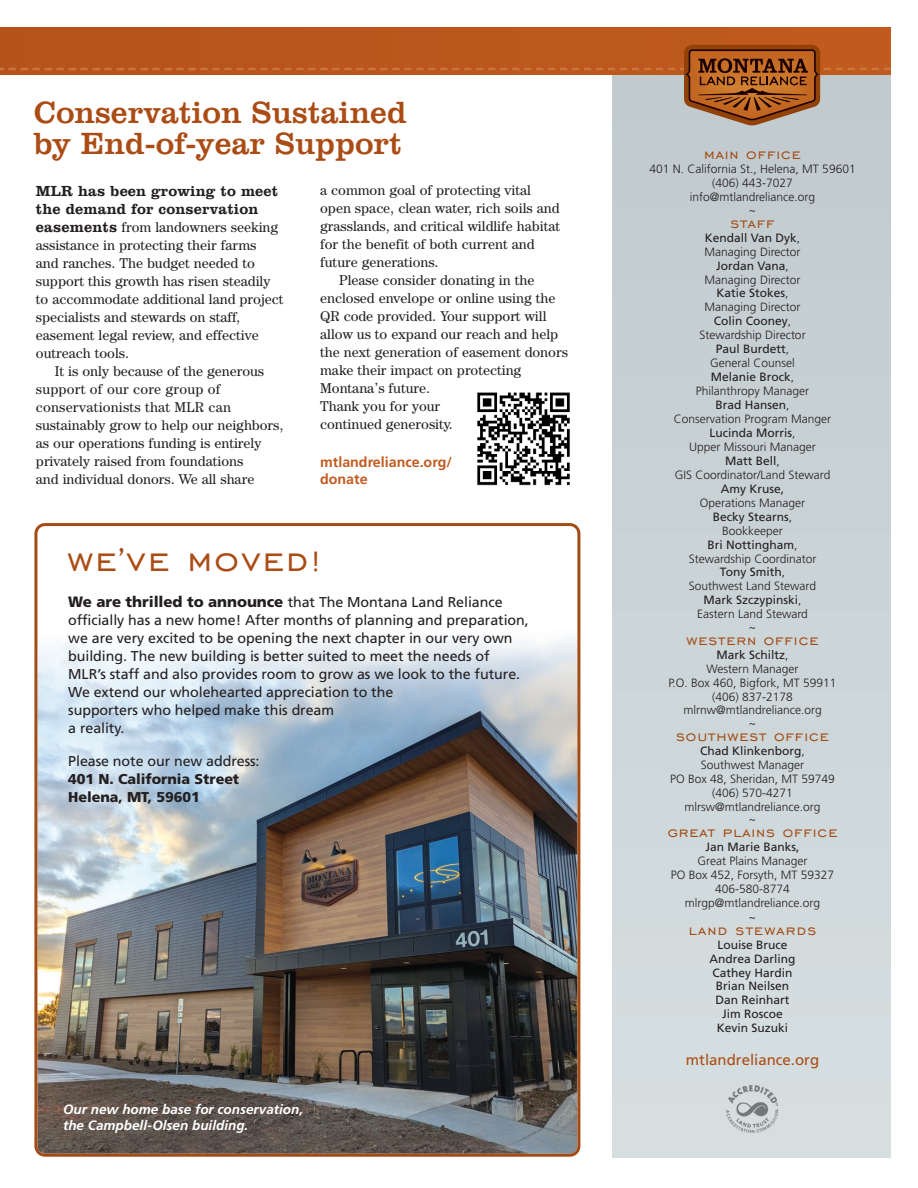
<style>
.page{position:relative;width:918px;height:1188px;background:#fff}
.page>*{position:absolute;margin:0;border:0;box-sizing:border-box;transform-origin:0 0}
.t1{font:42px "Engravers Gothic BT";letter-spacing:.05em;color:#ab4c15}
.t2{font:31.5px/30.8px "Clarendon BT";color:#ab4c15}
.t3{font:18px "Engravers Gothic BT";letter-spacing:.05em;color:#a34b15}
.t4{font:18px "Engravers Gothic BT";letter-spacing:.07em;color:#a34b15}
.t5{font:800 15px/18px "Clarendon BT";letter-spacing:.01em;color:#231f20}
.t6{font:15px "Frutiger";color:#ab4c15}
.t7{font:14.25px/18px "Century IT Cby BT";color:#231f20}
.t8{font:14.25px/18px "Frutiger";letter-spacing:-.005em;color:#231f20}
.t9{font:900 14.25px/18px "Frutiger";letter-spacing:-.005em;color:#231f20}
.t10{font:700 14.25px/17.1px "Frutiger";color:#c05a1e}
.t11{font:italic 700 13.5px/16.2px "Frutiger";color:#fff}
.t12{font:300 12px/14px "Frutiger";color:#231f20;text-align:center}
.t13{font:12px/14px "Frutiger";color:#231f20;text-align:center}
.s1{font-family:"Clarendon BT";font-weight:800;font-size:15px}
.s2{font-size:36px}
.s3{font-weight:900;font-size:15px}
.s4{font-weight:400}
</style>
<div class="page">
<div style="left:613px;top:75px;width:278px;height:1082px;background:#ccd5d8"></div>
<div style="left:0;top:27px;width:891px;height:48px;background:#bb571c"></div>
<svg style="left:0;top:45px;width:891px;height:81px"></svg>
<img style="left:726px;top:1085px;width:53px;height:48px">
<img style="left:34px;top:523px;width:546px;height:634px">
<img style="left:477px;top:392px;width:93px;height:94px">
<h2 class="t2" style="left:34px;top:101px;width:374px">Conservation Sustained by End-of-year Support</h2>
<p class="t5" style="left:36px;top:183px;width:244px">MLR has been growing to meet the demand for conservation</p>
<p class="t7" style="left:36px;top:219px;width:249px"><span class="s1">easements</span> from landowners seeking assistance in protecting their farms<br>and ranches. The budget needed to support this growth has risen steadily to accommodate additional land project specialists and stewards on staff, easement legal review, and effective outreach tools.</p>
<p class="t7" style="left:36px;top:363px;width:249px;text-indent:19px">It is only because of the generous support of our core group of conservationists that MLR can sustainably grow to help our neighbors, as our operations funding is entirely privately raised from foundations<br>and individual donors. We all share</p>
<p class="t7" style="left:320px;top:183px;width:212px">a common goal of protecting vital</p>
<p class="t7" style="left:320px;top:201px;width:241px">open space, clean water, rich soils and</p>
<p class="t7" style="left:320px;top:219px;width:241px">grasslands, and critical wildlife habitat</p>
<p class="t7" style="left:320px;top:237px;width:216px">for the benefit of both current and</p>
<p class="t7" style="left:320px;top:255px;width:120px">future generations.</p>
<p class="t7" style="left:339px;top:273px;width:197px">Please consider donating in the</p>
<p class="t7" style="left:320px;top:291px;width:237px">enclosed envelope or online using the</p>
<p class="t7" style="left:320px;top:309px;width:228px">QR code provided. Your support will</p>
<p class="t7" style="left:320px;top:327px;width:240px">allow us to expand our reach and help</p>
<p class="t7" style="left:320px;top:345px;width:249px">the next generation of easement donors</p>
<p class="t7" style="left:320px;top:363px;width:203px">make their impact on protecting</p>
<p class="t7" style="left:320px;top:381px;width:112px">Montana’s future.</p>
<p class="t7" style="left:320px;top:399px;width:122px">Thank you for your</p>
<p class="t7" style="left:320px;top:417px;width:134px">continued generosity.</p>
<p class="t10" style="left:320px;top:455px;width:133px">mtlandreliance.org/ donate</p>
<h1 class="t1" style="left:68px;top:532px;width:256px">we’ve moved<span class="s2">!</span></h1>
<p class="t8" style="left:68px;top:594px;width:462px"><span class="s3">We are thrilled to announce</span> that The Montana Land Reliance officially has a new home! After months of planning and preparation, we are very excited to be opening the next chapter in our very own building. The new building is better suited to meet the needs of MLR’s staff and also provides room to grow as we look to the future.<br>We extend our wholehearted appreciation to the<br>supporters who helped make this dream<br>a reality.</p>
<p class="t8" style="left:68px;top:753px;width:193px">Please note our new address:</p>
<p class="t9" style="left:68px;top:771px;width:173px">401 N. California Street<br>Helena, MT, 59601</p>
<p class="t11" style="left:63px;top:1102px;width:242px">Our new home base for conservation, the Campbell-Olsen building.</p>
<p class="t3" style="left:704px;top:143px;width:98px">main office</p>
<p class="t12" style="left:649px;top:163px;width:208px">401 N. California St., Helena, MT 59601 (406) 443-7027 info@mtlandreliance.org</p>
<p class="t12" style="left:749px;top:204px;width:9px">~</p>
<p class="t3" style="left:730px;top:211px;width:46px">staff</p>
<p class="t12" style="left:674px;top:231px;width:159px"><span class="s4">Kendall Van Dyk</span>,<br>Managing Director<br><span class="s4">Jordan Vana</span>,<br>Managing Director<br><span class="s4">Katie Stokes</span>,<br>Managing Director<br><span class="s4">Colin Cooney</span>,<br>Stewardship Director<br><span class="s4">Paul Burdett</span>,<br>General Counsel<br><span class="s4">Melanie Brock</span>,<br>Philanthropy Manager<br><span class="s4">Brad Hansen</span>,<br>Conservation Program Manger<br><span class="s4">Lucinda Morris</span>,<br>Upper Missouri Manager<br><span class="s4">Matt Bell</span>,<br>GIS Coordinator/Land Steward</p>
<p class="t13" style="left:721px;top:483px;width:65px">Amy Kruse,</p>
<p class="t12" style="left:689px;top:497px;width:129px">Operations Manager<br><span class="s4">Becky Stearns</span>,<br>Bookkeeper<br><span class="s4">Bri Nottingham</span>,<br>Stewardship Coordinator<br><span class="s4">Tony Smith</span>,<br>Southwest Land Steward<br><span class="s4">Mark Szczypinski</span>,<br>Eastern Land Steward</p>
<p class="t12" style="left:749px;top:621px;width:9px">~</p>
<p class="t3" style="left:687px;top:628px;width:134px">western office</p>
<p class="t12" style="left:668px;top:648px;width:170px"><span class="s4">Mark Schiltz</span>,<br>Western Manager<br>P.O. Box 460, Bigfork, MT 59911 (406) 837-2178 mlrnw@mtlandreliance.org</p>
<p class="t12" style="left:749px;top:717px;width:9px">~</p>
<p class="t3" style="left:676px;top:724px;width:154px">southwest office</p>
<p class="t12" style="left:670px;top:745px;width:166px"><span class="s4">Chad Klinkenborg</span>,<br>Southwest Manager<br>PO Box 48, Sheridan, MT 59749 (406) 570-4271 mlrsw@mtlandreliance.org</p>
<p class="t12" style="left:749px;top:813px;width:9px">~</p>
<p class="t3" style="left:668px;top:820px;width:171px">great plains office</p>
<p class="t13" style="left:706px;top:841px;width:96px">Jan Marie Banks,</p>
<p class="t12" style="left:671px;top:855px;width:165px">Great Plains Manager<br>PO Box 452, Forsyth, MT 59327<br>406-580-8774 mlrgp@mtlandreliance.org<br>~</p>
<p class="t4" style="left:689px;top:918px;width:129px">land stewards</p>
<p class="t13" style="left:710px;top:938px;width:88px">Louise Bruce<br>Andrea Darling<br>Cathey Hardin<br>Brian Neilsen<br>Dan Reinhart<br>Jim Roscoe<br>Kevin Suzuki</p>
<p class="t6" style="left:686px;top:1053px;width:135px">mtlandreliance.org</p>
</div>
